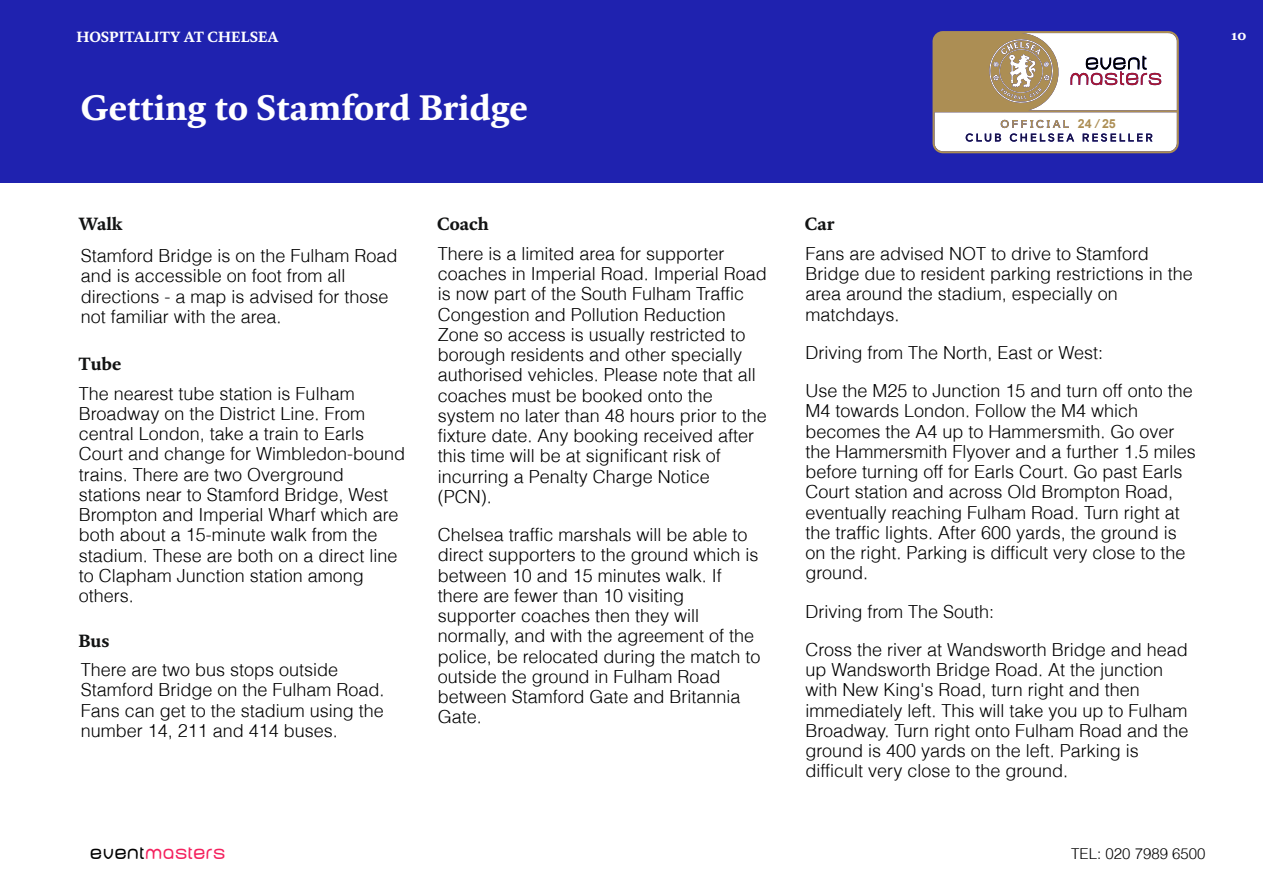
<style>
.page{position:relative;width:1263px;height:893px;background:#fff}
.page>*{position:absolute;margin:0;border:0;box-sizing:border-box;transform-origin:0 0}
.t1{font:700 36px "Kievit Serif";color:#fff}
.t2{font:300 18px/20.2px "Helv";color:#000}
.t3{font:700 18px "Kievit Serif";color:#121313}
.t4{font:18px "Baby Mine Plump";color:#f4205d}
.t5{font:700 15px "Kievit Serif";color:#fff}
.t6{font:300 15px "Helv";color:#000}
.t7{font:700 12.45px "Arial";color:#ac8e54}
.s1{font-style:italic}
.s2{color:#000}
</style>
<div class="page">
<div style="left:0;top:0;width:1263px;height:183px;background:#1f22af"></div>
<svg style="left:932px;top:31px;width:247px;height:122px"></svg>
<p class="t5" style="left:76px;top:31px;width:204px">HOSPITALITY AT CHELSEA</p>
<p class="t5" style="left:1231px;top:29px;width:17px">10</p>
<h1 class="t1" style="left:81px;top:93px;width:449px">Getting to Stamford Bridge</h1>
<p class="t3" style="left:79px;top:217px;width:46px">Walk</p>
<p class="t2" style="left:81px;top:245px;width:318px">Stamford Bridge is on the Fulham Road and is accessible on foot from all directions - a map is advised for those not familiar with the area.</p>
<p class="t3" style="left:79px;top:356px;width:44px">Tube</p>
<p class="t2" style="left:79px;top:383px;width:328px">The nearest tube station is Fulham Broadway on the District Line. From central London, take a train to Earls Court and change for Wimbledon-bound trains. There are two Overground stations near to Stamford Bridge, West Brompton and Imperial Wharf which are both about a 15-minute walk from the stadium. These are both on a direct line to Clapham Junction station among others.</p>
<p class="t3" style="left:79px;top:633px;width:32px">Bus</p>
<p class="t2" style="left:81px;top:659px;width:305px">There are two bus stops outside<br>Stamford Bridge on the Fulham Road.<br>Fans can get to the stadium using the number 14, 211 and 414 buses.</p>
<p class="t3" style="left:437px;top:217px;width:53px">Coach</p>
<p class="t2" style="left:438px;top:243px;width:331px">There is a limited area for supporter coaches in Imperial Road. Imperial Road is now part of the South Fulham Traffic Congestion and Pollution Reduction Zone so access is usually restricted to borough residents and other specially authorised vehicles. Please note that all coaches must be booked onto the system no later than 48 hours prior to the fixture date. Any booking received after this time will be at significant risk of incurring a Penalty Charge Notice (PCN).</p>
<p class="t2" style="left:438px;top:524px;width:324px">Chelsea traffic marshals will be able to direct supporters to the ground which is between 10 and 15 minutes walk. If there are fewer than 10 visiting supporter coaches then they will normally, and with the agreement of the police, be relocated during the match to outside the ground in Fulham Road between Stamford Gate and Britannia Gate.</p>
<p class="t7" style="left:1078px;top:119px;width:40px">24 <span class="s1">/</span> 25</p>
<p class="t3" style="left:805px;top:217px;width:31px">Car</p>
<p class="t2" style="left:805px;top:243px;width:389px">Fans are advised NOT to drive to Stamford Bridge due to resident parking restrictions in the area around the stadium, especially on matchdays.</p>
<p class="t2" style="left:805px;top:333px;width:389px;line-height:38.2px">Driving from The North, East or West:<br>Use the M25 to Junction 15 and turn off onto the</p>
<p class="t2" style="left:805px;top:400px;width:392px">M4 towards London. Follow the M4 which becomes the A4 up to Hammersmith. Go over the Hammersmith Flyover and a further 1.5 miles before turning off for Earls Court. Go past Earls Court station and across Old Brompton Road, eventually reaching Fulham Road. Turn right at the traffic lights. After 600 yards, the ground is on the right. Parking is difficult very close to the ground.</p>
<p class="t2" style="left:805px;top:591px;width:384px;line-height:38.2px">Driving from The South:<br>Cross the river at Wandsworth Bridge and head</p>
<p class="t2" style="left:805px;top:659px;width:384px">up Wandsworth Bridge Road. At the junction with New King's Road, turn right and then immediately left. This will take you up to Fulham Broadway. Turn right onto Fulham Road and the ground is 400 yards on the left. Parking is difficult very close to the ground.</p>
<p class="t4" style="left:90px;top:846px;width:137px"><span class="s2">event</span>masters</p>
<p class="t6" style="left:1071px;top:844px;width:136px">TEL: 020 7989 6500</p>
</div>
